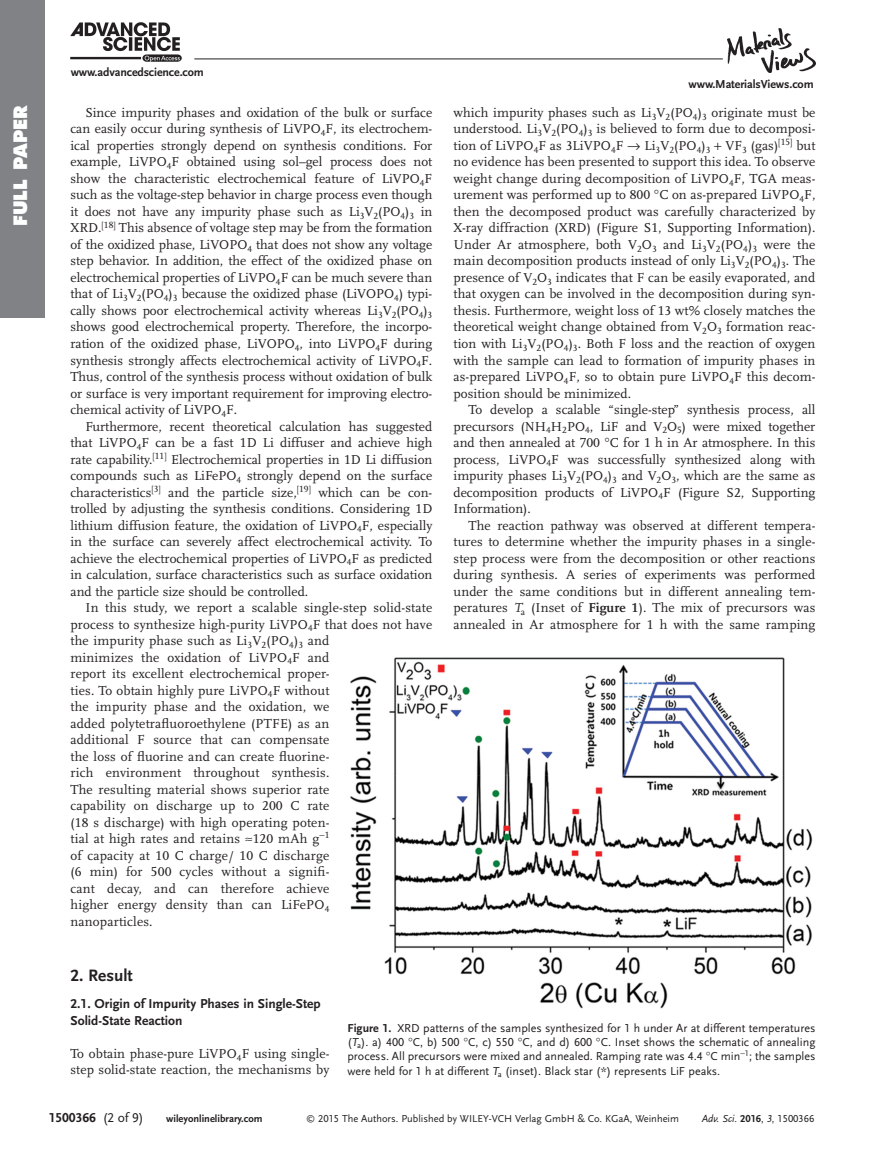
<style>
.page{position:relative;width:891px;height:1175px;background:#fff}
.page>*{position:absolute;margin:0;border:0;box-sizing:border-box;transform-origin:0 0}
.t1{font:800 18px "Futura";letter-spacing:.005em;color:#fff}
.t2{font:700 17.25px "Scala Sans LF";color:#231f20}
.t3{font:13.5px/16.5px "Scala LF";letter-spacing:.015em;color:#231f20;text-align:justify}
.t4{font:700 13.5px/16.5px "Scala Sans LF";color:#231f20}
.t5{font:12px/14.2px "Scala Sans LF";color:#231f20;text-align:justify}
.t6{font:700 12px "Scala Sans LF";letter-spacing:-.01em;color:#231f20}
.t7{font:10.5px "Scala Sans LF";color:#231f20}
.t8{font:700 10.5px "Scala Sans LF";color:#231f20}
.t9{font:italic 10.5px "Scala Sans LF";color:#231f20}
.s1{font-style:italic}
.s2{font-weight:700}
.s3{font-weight:400}
.s4{font-size:9px}
.s5{font-weight:700;font-style:normal}
.s6{font-style:normal}
</style>
<div class="page">
<div style="left:0;top:0;width:44px;height:317px;background:#808285"></div>
<img style="left:727px;top:28px;width:88px;height:45px">
<hr style="left:194px;top:59px;width:529px;height:1px;background:#231f20">
<img style="left:70px;top:22px;width:112px;height:40px">
<img style="left:350px;top:657px;width:463px;height:352px">
<h1 class="t1" style="left:13px;top:226px;width:123px;rotate:-90deg">FULL PAPER</h1>
<p class="t6" style="left:71px;top:66px;width:135px">www.advancedscience.com</p>
<p class="t6" style="left:689px;top:79px;width:127px">www.MaterialsViews.com</p>
<p class="t3" style="left:71px;top:105px;width:363px;text-indent:15px">Since impurity phases and oxidation of the bulk or surface can easily occur during synthesis of LiVPO <sub>4</sub> F, its electrochem&shy;ical properties strongly depend on synthesis conditions. For example, LiVPO <sub>4</sub> F obtained using sol–gel process does not show the characteristic electrochemical feature of LiVPO <sub>4</sub> F such as the voltage-step behavior in charge process even though it does not have any impurity phase such as Li <sub>3</sub> V <sub>2</sub> (PO <sub>4</sub> ) <sub>3</sub> in XRD. <sup>[</sup> <sup>18</sup> <sup>]</sup> This absence of voltage step may be from the formation of the oxidized phase, LiVOPO <sub>4</sub> that does not show any voltage step behavior. In addition, the effect of the oxidized phase on electrochemical properties of LiVPO <sub>4</sub> F can be much severe than that of Li <sub>3</sub> V <sub>2</sub> (PO <sub>4</sub> ) <sub>3</sub> because the oxidized phase (LiVOPO <sub>4</sub> ) typi&shy;cally shows poor electrochemical activity whereas Li <sub>3</sub> V <sub>2</sub> (PO <sub>4</sub> ) <sub>3 </sub>shows good electrochemical property. Therefore, the incorpo&shy;ration of the oxidized phase, LiVOPO <sub>4</sub> , into LiVPO <sub>4</sub> F during synthesis strongly affects electrochemical activity of LiVPO <sub>4</sub> F.<br>Thus, control of the synthesis process without oxidation of bulk or surface is very important requirement for improving electro&shy;chemical activity of LiVPO <sub>4</sub> F.</p>
<p class="t3" style="left:71px;top:419px;width:363px;text-indent:15px">Furthermore, recent theoretical calculation has suggested that LiVPO <sub>4</sub> F can be a fast 1D Li diffuser and achieve high rate capability. <sup>[</sup> <sup>11</sup> <sup>]</sup> Electrochemical properties in 1D Li diffusion compounds such as LiFePO <sub>4</sub> strongly depend on the surface characteristics <sup>[</sup> <sup>3</sup> <sup>]</sup> and the particle size, <sup>[</sup> <sup>19</sup> <sup>]</sup> which can be con&shy;trolled by adjusting the synthesis conditions. Considering 1D lithium diffusion feature, the oxidation of LiVPO <sub>4</sub> F, especially in the surface can severely affect electrochemical activity. To achieve the electrochemical properties of LiVPO <sub>4</sub> F as predicted in calculation, surface characteristics such as surface oxidation and the particle size should be controlled.</p>
<p class="t3" style="left:71px;top:600px;width:363px;text-align:left;text-indent:15px">In this study, we report a scalable single-step solid-state process to synthesize high-purity LiVPO <sub>4</sub> F that does not have the impurity phase such as Li <sub>3</sub> V <sub>2</sub> (PO <sub>4</sub> ) <sub>3</sub> and<br>minimizes the oxidation of LiVPO <sub>4</sub> F and<br>report its excellent electrochemical proper-<br>ties. To obtain highly pure LiVPO <sub>4</sub> F without<br>the impurity phase and the oxidation, we<br>added polytetrafluoroethylene (PTFE) as an<br>additional F source that can compensate<br>the loss of fluorine and can create fluorine-<br>rich environment throughout synthesis.<br>The resulting material shows superior rate<br>capability on discharge up to 200 C rate<br>(18 s discharge) with high operating poten-<br>tial at high rates and retains ≈120 mAh g −<sup>1<br></sup>of capacity at 10 C charge/ 10 C discharge<br>(6 min) for 500 cycles without a signifi-<br>cant decay, and can therefore achieve<br>higher energy density than can LiFePO <sub>4<br></sub>nanoparticles.</p>
<p class="t2" style="left:71px;top:967px;width:64px">2. Result</p>
<p class="t4" style="left:71px;top:996px;width:252px">2.1. Origin of Impurity Phases in Single-Step<br>Solid-State Reaction</p>
<p class="t3" style="left:71px;top:1046px;width:260px">To obtain phase-pure LiVPO <sub>4</sub> F using single&shy;step solid-state reaction, the mechanisms by</p>
<p class="t3" style="left:454px;top:105px;width:363px">which impurity phases such as Li <sub>3</sub> V <sub>2</sub> (PO <sub>4</sub> ) <sub>3</sub> originate must be understood. Li <sub>3</sub> V <sub>2</sub> (PO <sub>4</sub> ) <sub>3</sub> is believed to form due to decomposi&shy;tion of LiVPO <sub>4</sub> F as 3LiVPO <sub>4</sub> F → Li <sub>3</sub> V <sub>2</sub> (PO <sub>4</sub> ) <sub>3</sub> VF <sub>3</sub> (gas) <sup>[</sup> <sup>15</sup> <sup>]</sup> but no evidence has been presented to support this idea. To observe weight change during decomposition of LiVPO <sub>4</sub> F, TGA meas&shy;urement was performed up to 800 C on as-prepared LiVPO <sub>4</sub> F, then the decomposed product was carefully characterized by X-ray diffraction (XRD) (Figure S1, Supporting Information).<br>Under Ar atmosphere, both V <sub>2</sub> O <sub>3</sub> and Li <sub>3</sub> V <sub>2</sub> (PO <sub>4</sub> ) <sub>3</sub> were the main decomposition products instead of only Li <sub>3</sub> V <sub>2</sub> (PO <sub>4</sub> ) <sub>3</sub> . The presence of V <sub>2</sub> O <sub>3</sub> indicates that F can be easily evaporated, and that oxygen can be involved in the decomposition during syn&shy;thesis. Furthermore, weight loss of 13 wt% closely matches the theoretical weight change obtained from V <sub>2</sub> O <sub>3</sub> formation reac&shy;tion with Li <sub>3</sub> V <sub>2</sub> (PO <sub>4</sub> ) <sub>3</sub> . Both F loss and the reaction of oxygen with the sample can lead to formation of impurity phases in as-prepared LiVPO <sub>4</sub> F, so to obtain pure LiVPO <sub>4</sub> F this decom&shy;position should be minimized.</p>
<p class="t3" style="left:454px;top:402px;width:363px;text-indent:15px">To develop a scalable “single-step” synthesis process, all precursors (NH <sub>4</sub> H <sub>2</sub> PO <sub>4</sub> , LiF and V <sub>2</sub> O <sub>5</sub> ) were mixed together and then annealed at 700 C for 1 h in Ar atmosphere. In this process, LiVPO <sub>4</sub> F was successfully synthesized along with impurity phases Li <sub>3</sub> V <sub>2</sub> (PO <sub>4</sub> ) <sub>3</sub> and V <sub>2</sub> O <sub>3</sub> , which are the same as decomposition products of LiVPO <sub>4</sub> F (Figure S2, Supporting Information).</p>
<p class="t3" style="left:454px;top:518px;width:363px;text-indent:15px">The reaction pathway was observed at different tempera&shy;tures to determine whether the impurity phases in a single&shy;step process were from the decomposition or other reactions during synthesis. A series of experiments was performed under the same conditions but in different annealing tem&shy;peratures <span class="s1">T</span><sub>a</sub> (Inset of <span class="s2">Figure 1</span> ). The mix of precursors was annealed in Ar atmosphere for 1 h with the same ramping</p>
<p class="t5" style="left:347px;top:1021px;width:470px"><span class="s2">Figure 1.</span> XRD patterns of the samples synthesized for 1 h under Ar at different temperatures ( <span class="s1">T</span><sub>a</sub> ). a) 400 C, b) 500 C, c) 550 C, and d) 600 C. Inset shows the schematic of annealing process. All precursors were mixed and annealed. Ramping rate was 4.4 C min −<sup>1</sup> ; the samples were held for 1 h at different <span class="s1">T</span><sub>a</sub> (inset). Black star (*) represents LiF peaks.</p>
<p class="t4" style="left:49px;top:1110px;width:97px">1500366 <span class="s3">(2 of 9)</span></p>
<p class="t8" style="left:166px;top:1114px;width:98px">wileyonlinelibrary.com</p>
<p class="t7" style="left:306px;top:1114px;width:374px"><span class="s4">©</span> 2015 The Authors. Published by WILEY-VCH Verlag GmbH &amp; Co. KGaA, Weinheim</p>
<p class="t9" style="left:702px;top:1114px;width:114px">Adv. Sci. <span class="s5">2016</span><span class="s6">,</span> 3<span class="s6">, 1500366</span></p>
</div>
